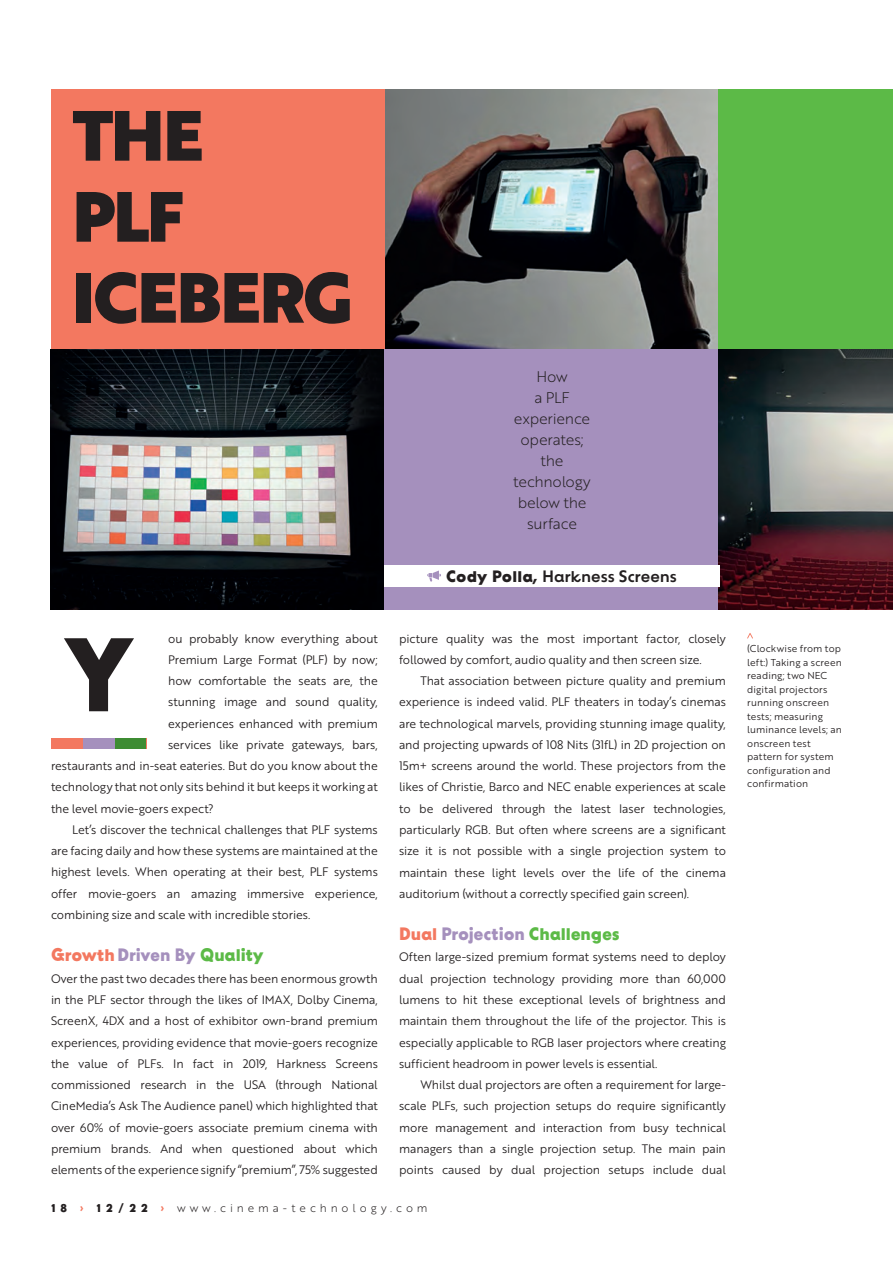
<style>
.page{position:relative;width:893px;height:1263px;background:#fff}
.page>*{position:absolute;margin:0;border:0;box-sizing:border-box;transform-origin:0 0}
.MPS_Headline_v4{font:700 104.4px "BD Supper";color:#231f20}
.MPS_Standfirst_Sans{font:69px/81px "Brother 1816 Black";letter-spacing:-.025em;color:#231f20}
.MPS_Body_Copy{font:700 18px "BD Supper";letter-spacing:-.015em;color:#a590bd}
.MPS_Standfirst_Sans-2{font:16.5px "BD Supper";letter-spacing:.005em;color:#231f20}
.MPS_Standfirst_Sans-3{font:15px/21px "Brother 1816 Light";letter-spacing:-.015em;color:#231f20;text-align:center}
.MPS_Body_Copy-2{font:12px/21.3px "Brother 1816 Book";letter-spacing:-.005em;color:#231f20;text-align:justify}
.t1{font:11.25px "Brother 1816 Light";letter-spacing:.35em;color:#231f20}
.MPS_Body_Copy-3{font:9.75px/13.5px "Brother 1816 Book";letter-spacing:.015em;color:#231f20}
.s1{color:#f37860}
.s2{color:#5cba47}
.s3{font-weight:700}
.s4{font-family:"BD Supper";font-weight:700}
.s5{font-family:"BD Supper";font-weight:700;color:#f37860}
</style>
<div class="page">
<div style="left:51px;top:90px;width:334px;height:260px;background:#f37860"></div>
<img style="left:51px;top:350px;width:334px;height:260px">
<img style="left:385px;top:90px;width:334px;height:260px">
<div style="left:385px;top:350px;width:334px;height:260px;background:#a590bd"></div>
<div style="left:719px;top:90px;width:174px;height:260px;background:#5cba47"></div>
<img style="left:719px;top:350px;width:174px;height:260px">
<div style="left:51px;top:738px;width:95px;height:11px;background:#f37860"></div>
<div style="left:115px;top:738px;width:31px;height:11px;background:#3e8c33"></div>
<div style="left:83px;top:738px;width:32px;height:11px;background:#a590bd"></div>
<div style="left:384px;top:565px;width:335px;height:21px;background:#fff"></div>
<svg style="left:427px;top:570px;width:14px;height:12px"></svg>
<svg style="left:747px;top:633px;width:6px;height:5px"></svg>
<p class="MPS_Standfirst_Sans" style="left:72px;top:93px;width:133px">THE</p>
<p class="MPS_Standfirst_Sans" style="left:72px;top:174px;width:282px">PLF<br>ICEBERG</p>
<p class="MPS_Headline_v4" style="left:63px;top:610px;width:74px">Y</p>
<p class="MPS_Body_Copy-2" style="left:168px;top:627px;width:211px">ou probably know everything about</p>
<p class="MPS_Body_Copy-2" style="left:168px;top:648px;width:211px">Premium Large Format (PLF) by now;</p>
<p class="MPS_Body_Copy-2" style="left:168px;top:670px;width:211px">how comfortable the seats are, the</p>
<p class="MPS_Body_Copy-2" style="left:168px;top:691px;width:211px">stunning image and sound quality,</p>
<p class="MPS_Body_Copy-2" style="left:168px;top:712px;width:211px">experiences enhanced with premium</p>
<p class="MPS_Body_Copy-2" style="left:168px;top:733px;width:211px">services like private gateways, bars,</p>
<p class="MPS_Body_Copy-2" style="left:51px;top:755px;width:328px">restaurants and in-seat eateries. But do you know about the</p>
<p class="MPS_Body_Copy-2" style="left:51px;top:776px;width:328px">technology that not only sits behind it but keeps it working at</p>
<p class="MPS_Body_Copy-2" style="left:51px;top:797px;width:164px">the level movie-goers expect?</p>
<p class="MPS_Body_Copy-2" style="left:51px;top:818px;width:328px;text-indent:21px">Let’s discover the technical challenges that PLF systems are facing daily and how these systems are maintained at the highest levels. When operating at their best, PLF systems offer movie-goers an amazing immersive experience, combining size and scale with incredible stories.</p>
<p class="MPS_Body_Copy" style="left:51px;top:944px;width:214px"><span class="s1">Growth</span> Driven By <span class="s2">Quality</span></p>
<p class="MPS_Body_Copy-2" style="left:51px;top:967px;width:328px">Over the past two decades there has been enormous growth in the PLF sector through the likes of IMAX, Dolby Cinema, ScreenX, 4DX and a host of exhibitor own-brand premium experiences, providing evidence that movie-goers recognize the value of PLFs. In fact in 2019, Harkness Screens commissioned research in the USA (through National CineMedia’s Ask The Audience panel) which highlighted that over 60% of movie-goers associate premium cinema with premium brands. And when questioned about which elements of the experience signify “premium”, 75% suggested</p>
<p class="MPS_Standfirst_Sans-3" style="left:513px;top:365px;width:79px">How<br>a PLF experience operates; the technology below the surface</p>
<p class="MPS_Standfirst_Sans-2" style="left:446px;top:566px;width:232px"><span class="s3">Cody Polla,</span> Harkness Screens</p>
<p class="MPS_Body_Copy-2" style="left:399px;top:627px;width:328px">picture quality was the most important factor, closely followed by comfort, audio quality and then screen size.</p>
<p class="MPS_Body_Copy-2" style="left:399px;top:670px;width:328px;text-indent:21px">That association between picture quality and premium experience is indeed valid. PLF theaters in today’s cinemas are technological marvels, providing stunning image quality, and projecting upwards of 108 Nits (31fL) in 2D projection on 15m+ screens around the world. These projectors from the likes of Christie, Barco and NEC enable experiences at scale to be delivered through the latest laser technologies, particularly RGB. But often where screens are a significant size it is not possible with a single projection system to maintain these light levels over the life of the cinema auditorium (without a correctly specified gain screen).</p>
<p class="MPS_Body_Copy" style="left:399px;top:923px;width:222px"><span class="s1">Dual</span> Projection <span class="s2">Challenges</span></p>
<p class="MPS_Body_Copy-2" style="left:399px;top:946px;width:328px">Often large-sized premium format systems need to deploy dual projection technology providing more than 60,000 lumens to hit these exceptional levels of brightness and maintain them throughout the life of the projector. This is especially applicable to RGB laser projectors where creating sufficient headroom in power levels is essential.</p>
<p class="MPS_Body_Copy-2" style="left:399px;top:1074px;width:328px;text-indent:21px">Whilst dual projectors are often a requirement for large&shy;scale PLFs, such projection setups do require significantly more management and interaction from busy technical managers than a single projection setup. The main pain points caused by dual projection setups include dual</p>
<p class="t1" style="left:51px;top:1200px;width:378px"><span class="s4">18</span> <span class="s5">&gt;</span> <span class="s4">12/22</span> <span class="s5">&gt;</span> www.cinema-technology.com</p>
<p class="MPS_Body_Copy-3" style="left:747px;top:641px;width:96px">(Clockwise from top left:) Taking a screen reading; two NEC digital projectors running onscreen tests; measuring luminance levels; an onscreen test pattern for system configuration and confirmation</p>
</div>
